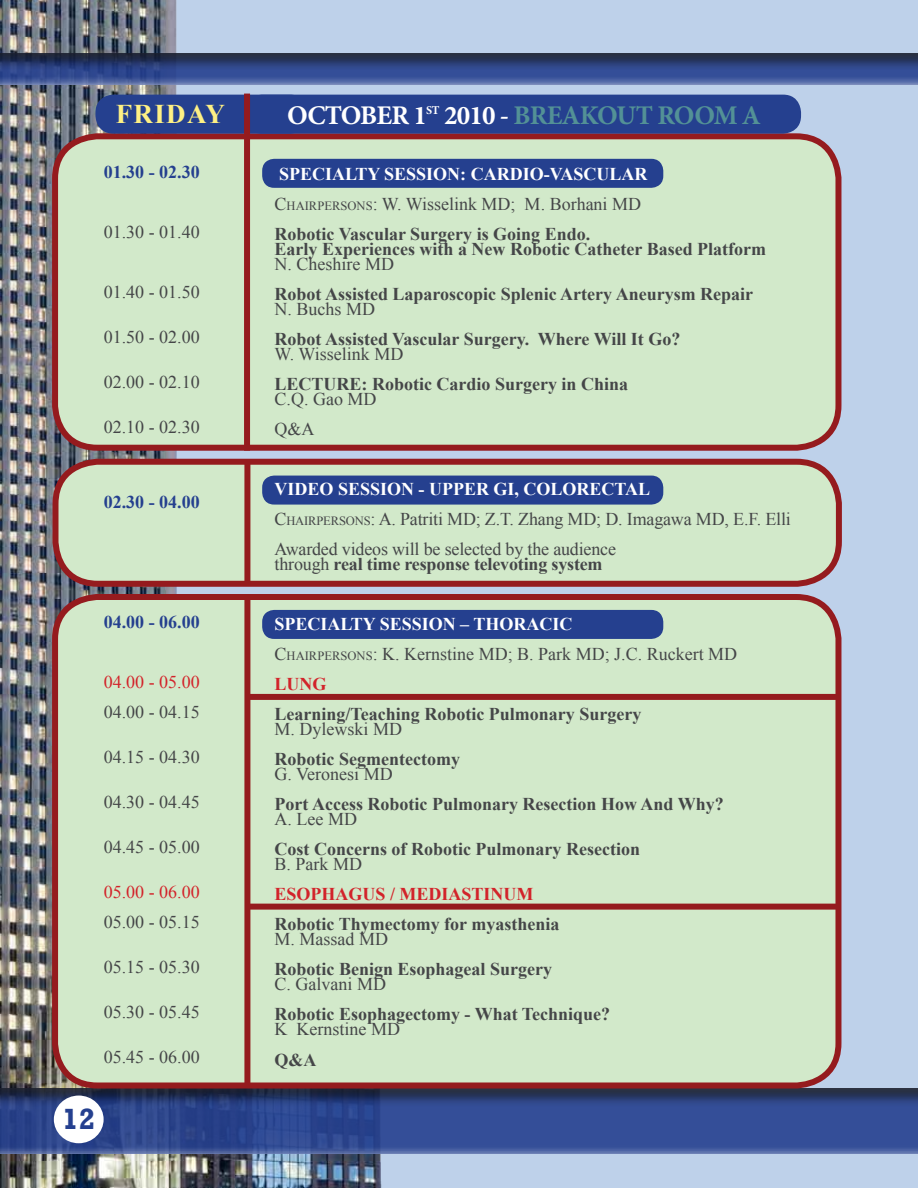
<style>
.page{position:relative;width:918px;height:1188px;background:#bed1ea}
.page>*{position:absolute;margin:0;border:0;box-sizing:border-box;transform-origin:0 0}
.t1{font:700 30px "Rockwell";color:#25408f}
.t2{font:700 27px "Minion Pro";letter-spacing:-.03em;color:#539196}
.t3{font:700 27px "Minion Pro";letter-spacing:-.03em;color:#fff}
.t4{font:700 27px "Times New Roman";letter-spacing:.05em;color:#fef084}
.t5{font:700 18px/30px "Times New Roman";color:#454648}
.t6{font:18px/30px "Times New Roman";color:#454648}
.t7{font:700 18px "Times New Roman";color:#25408f}
.t8{font:18px "Times New Roman";color:#d2232a}
.t9{font:700 18px "Times New Roman";color:#d2232a}
.t10{font:700 18px "Times New Roman";color:#fff}
.t11{font:700 12px "Minion Pro";color:#fff}
.s1{color:#fff}
.s2{font-weight:400}
.s3{font-weight:400;font-size:12.6px}
.s4{font-weight:700;color:#fff}
.s5{font-style:inherit}
.s6{font-size:12.6px}
.s7{font-weight:700;color:#d2232a}
</style>
<div class="page">
<img style="left:0;top:0;width:597px;height:1188px">
<div style="left:0;top:52px;width:918px;height:33px;background:#000;opacity:.75"></div>
<div style="left:0;top:1087px;width:918px;height:68px;background:#000;opacity:.75"></div>
<div style="left:54px;top:1096px;width:50px;height:47px;background:#fff;border-radius:50%"></div>
<div style="left:55px;top:136px;width:783px;height:312px;background:#d2e9ca;border-radius:43px"></div>
<div style="left:52px;top:133px;width:789px;height:318px;border:6px solid #951b1e;border-radius:43px"></div>
<div style="left:95px;top:95px;width:213px;height:39px;background:#25408f;border-radius:18px"></div>
<div style="left:244px;top:95px;width:557px;height:39px;background:#25408f;border-radius:18px"></div>
<div style="left:56px;top:462px;width:783px;height:122px;background:#d2e9ca;border-radius:43px"></div>
<div style="left:53px;top:459px;width:789px;height:128px;border:6px solid #951b1e;border-radius:43px"></div>
<div style="left:55px;top:597px;width:783px;height:489px;background:#d2e9ca;border-radius:43px"></div>
<div style="left:52px;top:594px;width:789px;height:495px;border:6px solid #951b1e;border-radius:43px"></div>
<div style="left:244px;top:94px;width:6px;height:357px;background:#951b1e"></div>
<div style="left:262px;top:159px;width:401px;height:29px;background:#25408f;border-radius:12px"></div>
<div style="left:262px;top:610px;width:401px;height:29px;background:#25408f;border-radius:12px"></div>
<div style="left:262px;top:476px;width:401px;height:29px;background:#25408f;border-radius:12px"></div>
<div style="left:244px;top:463px;width:6px;height:120px;background:#951b1e"></div>
<div style="left:244px;top:594px;width:6px;height:490px;background:#951b1e"></div>
<div style="left:247px;top:694px;width:589px;height:6px;background:#951b1e"></div>
<div style="left:247px;top:904px;width:589px;height:6px;background:#951b1e"></div>
<h2 class="t4" style="left:116px;top:95px;width:111px">FRIDAY</h2>
<h2 class="t3" style="left:287px;top:97px;width:141px">OCTOBER 1</h2>
<p class="t11" style="left:426px;top:101px;width:15px">ST</p>
<h2 class="t2" style="left:444px;top:97px;width:318px"><span class="s1">2010 -</span> BREAKOUT ROOM A</h2>
<p class="t7" style="left:104px;top:159px;width:97px">01.30 - 02.30</p>
<p class="t6" style="left:104px;top:216px;width:97px">01.30 - 01.40</p>
<p class="t6" style="left:104px;top:276px;width:97px">01.40 - 01.50</p>
<p class="t6" style="left:104px;top:321px;width:97px">01.50 - 02.00</p>
<p class="t6" style="left:104px;top:366px;width:97px">02.00 - 02.10</p>
<p class="t6" style="left:104px;top:411px;width:97px">02.10 - 02.30</p>
<p class="t5" style="left:275px;top:158px;width:374px"><span class="s1">SPECIALTY SESSION: CARDIO-VASCULAR<br></span><span class="s2">C</span><span class="s3">HAIRPERSONS</span><span class="s2">:</span> <span class="s2">W. Wisselink MD; M. Borhani MD<br></span>Robotic Vascular Surgery is Going Endo.</p>
<p class="t5" style="left:275px;top:233px;width:493px">Early Experiences with a New Robotic Catheter Based Platform</p>
<p class="t6" style="left:275px;top:248px;width:121px">N. Cheshire MD</p>
<p class="t5" style="left:275px;top:278px;width:480px">Robot Assisted Laparoscopic Splenic Artery Aneurysm Repair</p>
<p class="t6" style="left:275px;top:293px;width:102px">N. Buchs MD</p>
<p class="t5" style="left:275px;top:323px;width:407px">Robot Assisted Vascular Surgery. Where Will It Go?</p>
<p class="t6" style="left:275px;top:338px;width:130px">W. Wisselink MD</p>
<p class="t5" style="left:275px;top:368px;width:355px">LECTURE: Robotic Cardio Surgery in China</p>
<p class="t6" style="left:275px;top:383px;width:103px">C.Q. Gao MD<br>Q&amp;A</p>
<p class="t7" style="left:104px;top:489px;width:97px">02.30 - 04.00</p>
<p class="t7" style="left:104px;top:609px;width:97px">04.00 - 06.00</p>
<p class="t8" style="left:104px;top:670px;width:97px">04.00 - 05.00</p>
<p class="t6" style="left:104px;top:696px;width:97px">04.00 - 04.15</p>
<p class="t6" style="left:104px;top:741px;width:97px">04.15 - 04.30</p>
<p class="t6" style="left:104px;top:786px;width:97px">04.30 - 04.45</p>
<p class="t6" style="left:104px;top:831px;width:97px">04.45 - 05.00</p>
<p class="t8" style="left:104px;top:880px;width:97px">05.00 - 06.00</p>
<p class="t6" style="left:104px;top:906px;width:97px">05.00 - 05.15</p>
<p class="t6" style="left:104px;top:951px;width:97px">05.15 - 05.30</p>
<p class="t6" style="left:104px;top:996px;width:97px">05.30 - 05.45</p>
<p class="t6" style="left:104px;top:1042px;width:97px">05.45 - 06.00</p>
<h1 class="t1" style="left:62px;top:1100px;width:35px">12</h1>
<p class="t6" style="left:275px;top:473px;width:518px;text-indent:144px"><span class="s4">- UPPER GI, COLORECTAL<br></span><span class="s5">C</span><span class="s6">HAIRPERSONS</span><span class="s5">:</span> A. Patriti MD; Z.T. Zhang MD; D. Imagawa MD, E.F. Elli<br>Awarded videos will be selected by the audience</p>
<p class="t5" style="left:275px;top:548px;width:330px"><span class="s2">through</span> real time response televoting system</p>
<p class="t10" style="left:275px;top:476px;width:76px">VIDEO session</p>
<p class="t6" style="left:275px;top:608px;width:464px"><span class="s4">SPECIALTY SESSION – THORACIC<br></span><span class="s5">C</span><span class="s6">HAIRPERSONS</span><span class="s5">:</span> K. Kernstine MD; B. Park MD; J.C. Ruckert MD<br><span class="s7">LUNG</span></p>
<p class="t5" style="left:275px;top:698px;width:368px">Learning/Teaching Robotic Pulmonary Surgery</p>
<p class="t6" style="left:275px;top:713px;width:129px">M. Dylewski MD</p>
<p class="t5" style="left:275px;top:743px;width:187px">Robotic Segmentectomy</p>
<p class="t6" style="left:275px;top:758px;width:120px">G. Veronesi MD</p>
<p class="t5" style="left:275px;top:788px;width:451px">Port Access Robotic Pulmonary Resection How And Why?</p>
<p class="t6" style="left:275px;top:803px;width:84px">A. Lee MD</p>
<p class="t5" style="left:275px;top:833px;width:367px">Cost Concerns of Robotic Pulmonary Resection</p>
<p class="t6" style="left:275px;top:848px;width:89px">B. Park MD</p>
<p class="t9" style="left:275px;top:881px;width:261px">ESOPHAGUS / MEDIASTINUM</p>
<p class="t5" style="left:275px;top:908px;width:286px">Robotic Thymectomy for myasthenia</p>
<p class="t6" style="left:275px;top:923px;width:115px">M. Massad MD</p>
<p class="t5" style="left:275px;top:953px;width:279px">Robotic Benign Esophageal Surgery</p>
<p class="t6" style="left:275px;top:968px;width:113px">C. Galvani MD</p>
<p class="t5" style="left:275px;top:998px;width:337px">Robotic Esophagectomy - What Technique?</p>
<p class="t6" style="left:275px;top:1013px;width:127px">K Kernstine MD</p>
<p class="t5" style="left:275px;top:1045px;width:43px">Q&amp;A</p>
</div>
